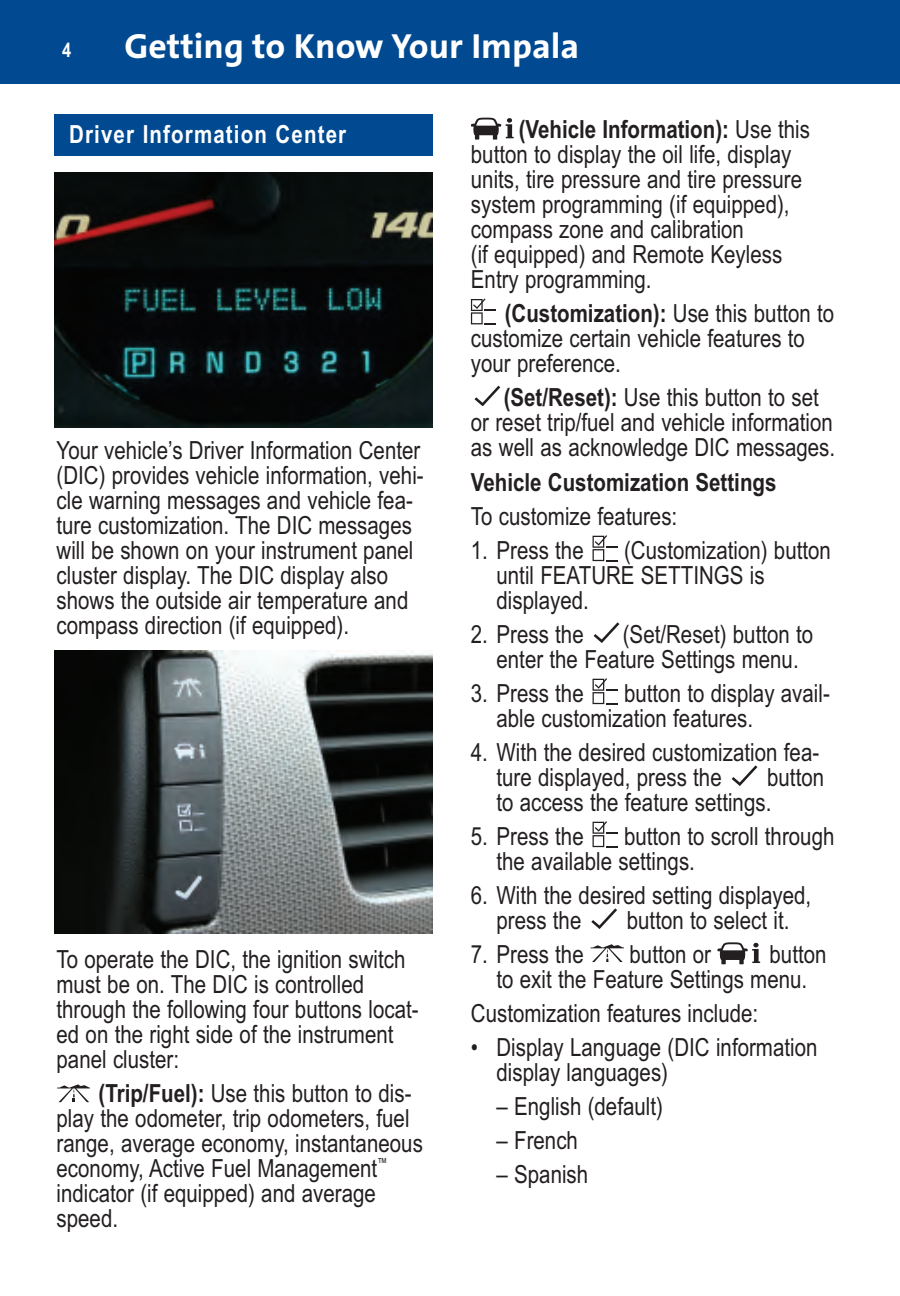
<style>
.page{position:relative;width:900px;height:1296px;background:#fff}
.page>*{position:absolute;margin:0;border:0;box-sizing:border-box;transform-origin:0 0}
.t1{font:700 35px "GM Sans";color:#fff}
.t2{font:25px/25px "Arial Narrow";color:#231f20}
.t3{font:700 25px "Arial Narrow";color:#231f20}
.t4{font:700 25px "Arial Narrow";letter-spacing:.045em;color:#fff}
.t5{font:700 20px "Arial Narrow";color:#fff}
.s1{font-weight:700}
</style>
<div class="page">
<svg style="left:717px;top:942px;width:42px;height:22px"></svg>
<svg style="left:590px;top:944px;width:33px;height:18px"></svg>
<svg style="left:591px;top:908px;width:26px;height:21px"></svg>
<svg style="left:592px;top:821px;width:25px;height:26px"></svg>
<svg style="left:731px;top:765px;width:26px;height:21px"></svg>
<svg style="left:592px;top:678px;width:25px;height:26px"></svg>
<svg style="left:593px;top:622px;width:26px;height:21px"></svg>
<svg style="left:592px;top:535px;width:25px;height:26px"></svg>
<svg style="left:474px;top:386px;width:26px;height:20px"></svg>
<svg style="left:470px;top:298px;width:26px;height:26px"></svg>
<svg style="left:470px;top:118px;width:43px;height:22px"></svg>
<div style="left:0;top:0;width:899px;height:83px;background:#014a91"></div>
<div style="left:54px;top:114px;width:378px;height:42px;background:#014a91"></div>
<svg style="left:57px;top:1084px;width:33px;height:18px"></svg>
<img style="left:54px;top:172px;width:378px;height:256px">
<img style="left:54px;top:651px;width:378px;height:282px">
<p class="t5" style="left:62px;top:38px;width:11px">4</p>
<h1 class="t1" style="left:124px;top:34px;width:456px">Getting to Know Your Impala</h1>
<p class="t4" style="left:69px;top:119px;width:278px">Driver Information Center</p>
<p class="t2" style="left:57px;top:437px;width:368px">Your vehicle’s Driver Information Center (DIC) provides vehicle information, vehi&shy;cle warning messages and vehicle fea&shy;ture customization. The DIC messages will be shown on your instrument panel cluster display. The DIC display also shows the outside air temperature and compass direction (if equipped).</p>
<p class="t2" style="left:57px;top:946px;width:363px">To operate the DIC, the ignition switch must be on. The DIC is controlled through the following four buttons locat&shy;ed on the right side of the instrument panel cluster:</p>
<p class="t2" style="left:57px;top:1080px;width:368px;text-indent:42px"><span class="s1">(Trip/Fuel):</span> Use this button to dis&shy;play the odometer, trip odometers, fuel range, average economy, instantaneous economy, Active Fuel Management<sup>™ </sup>indicator (if equipped) and average speed.</p>
<p class="t2" style="left:471px;top:117px;width:340px;text-indent:48px"><span class="s1">(Vehicle Information):</span> Use this button to display the oil life, display units, tire pressure and tire pressure system programming (if equipped), compass zone and calibration<br>(if equipped) and Remote Keyless<br>Entry programming.</p>
<p class="t2" style="left:470px;top:301px;width:365px;text-indent:34px"><span class="s1">(Customization):</span> Use this button to customize certain vehicle features to your preference.</p>
<p class="t2" style="left:470px;top:385px;width:366px;text-indent:33px"><span class="s1">(Set/Reset):</span> Use this button to set or reset trip/fuel and vehicle information as well as acknowledge DIC messages.</p>
<p class="t3" style="left:470px;top:467px;width:307px">Vehicle Customization Settings</p>
<p class="t2" style="left:470px;top:504px;width:208px">To customize features:</p>
<p class="t2" style="left:470px;top:538px;width:114px">1. Press the</p>
<p class="t2" style="left:496px;top:538px;width:336px;text-indent:127px">(Customization) button until FEATURE SETTINGS is displayed.</p>
<p class="t2" style="left:470px;top:622px;width:114px">2. Press the</p>
<p class="t2" style="left:496px;top:622px;width:318px;text-indent:126px">(Set/Reset) button to enter the Feature Settings menu.</p>
<p class="t2" style="left:470px;top:681px;width:114px">3. Press the</p>
<p class="t2" style="left:496px;top:681px;width:335px;text-indent:127px">button to display avail&shy;able customization features.</p>
<p class="t2" style="left:496px;top:740px;width:324px;text-indent:-26px">4. With the desired customization fea&shy;ture displayed, press the</p>
<p class="t2" style="left:496px;top:765px;width:329px;text-indent:270px">button to access the feature settings.</p>
<p class="t2" style="left:470px;top:824px;width:114px">5. Press the</p>
<p class="t2" style="left:496px;top:824px;width:339px;text-indent:127px">button to scroll through the available settings.</p>
<p class="t2" style="left:496px;top:883px;width:316px;text-indent:-26px">6. With the desired setting displayed, press the</p>
<p class="t2" style="left:626px;top:908px;width:164px">button to select it.</p>
<p class="t2" style="left:470px;top:942px;width:114px">7. Press the</p>
<p class="t2" style="left:629px;top:942px;width:83px">button or</p>
<p class="t2" style="left:496px;top:942px;width:331px;text-indent:273px">button to exit the Feature Settings menu.</p>
<p class="t2" style="left:470px;top:1001px;width:289px">Customization features include:</p>
<p class="t2" style="left:496px;top:1035px;width:322px;text-indent:-26px">• Display Language (DIC information display languages)</p>
<p class="t2" style="left:496px;top:1094px;width:168px">– English (default)</p>
<p class="t2" style="left:496px;top:1128px;width:83px">– French</p>
<p class="t2" style="left:496px;top:1162px;width:93px">– Spanish</p>
</div>
